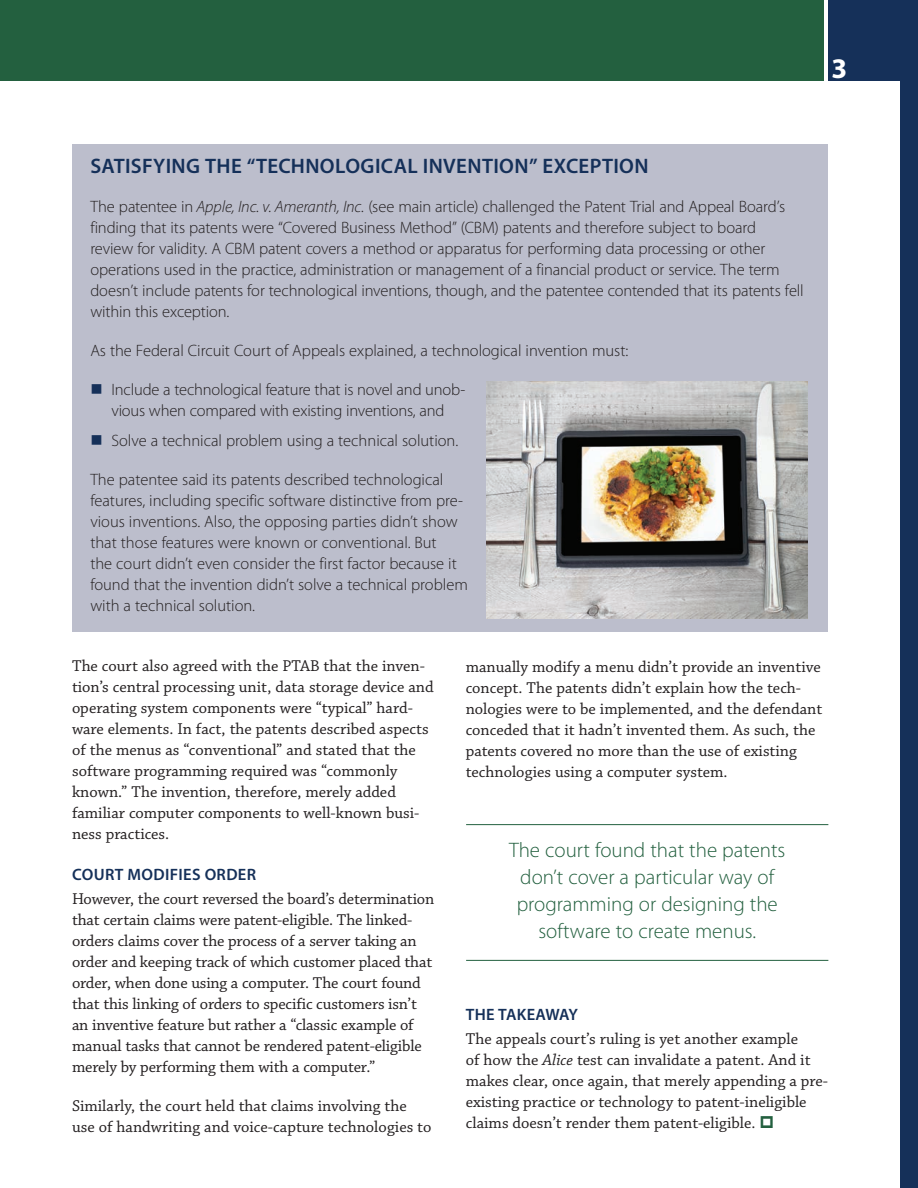
<style>
.page{position:relative;width:918px;height:1188px;background:#fff}
.page>*{position:absolute;margin:0;border:0;box-sizing:border-box;transform-origin:0 0}
.t1{font:700 28.5px "Myriad Pro";color:#fff}
.t2{font:300 21px/27px "Myriad Pro";color:#23603f;text-align:center}
.t3{font:600 21px "Myriad Pro";letter-spacing:.015em;color:#153059}
.t4{font:16.5px/21px "Chaparral Pro";color:#231f20}
.t5{font:300 16.5px/21px "Myriad Pro";letter-spacing:-.005em;color:#231f20}
.t6{font:600 16.5px "Myriad Pro";letter-spacing:.02em;color:#153059}
.s1{font-style:italic}
.s2{color:#153059}
</style>
<div class="page">
<div style="left:0;top:0;width:824px;height:81px;background:#23603f"></div>
<div style="left:828px;top:0;width:90px;height:81px;background:#153059"></div>
<div style="left:900px;top:72px;width:18px;height:1116px;background:#153059"></div>
<div style="left:72px;top:144px;width:756px;height:488px;background:#bcbecc"></div>
<hr style="left:466px;top:824px;width:362px;height:1px;background:#23603f">
<hr style="left:466px;top:960px;width:362px;height:1px;background:#23603f">
<img style="left:487px;top:382px;width:320px;height:236px">
<h1 class="t1" style="left:831px;top:50px;width:17px">3</h1>
<p class="t3" style="left:91px;top:153px;width:560px">SATISFYING THE “TECHNOLOGICAL INVENTION” EXCEPTION</p>
<p class="t5" style="left:90px;top:197px;width:715px">The patentee in <span class="s1">Apple, Inc. v. Ameranth, Inc.</span> (see main article) challenged the Patent Trial and Appeal Board’s finding that its patents were “Covered Business Method” (CBM) patents and therefore subject to board<br>review for validity. A CBM patent covers a method or apparatus for performing data processing or other operations used in the practice, administration or management of a financial product or service. The term doesn’t include patents for technological inventions, though, and the patentee contended that its patents fell within this exception.</p>
<p class="t5" style="left:90px;top:341px;width:540px">As the Federal Circuit Court of Appeals explained, a technological invention must:</p>
<p class="t5" style="left:90px;top:380px;width:376px;text-align:center"><span class="s2">■</span> Include a technological feature that is novel and unob&shy;vious when compared with existing inventions, and</p>
<p class="t5" style="left:90px;top:431px;width:369px"><span class="s2">■</span> Solve a technical problem using a technical solution.</p>
<p class="t5" style="left:90px;top:470px;width:379px">The patentee said its patents described technological features, including specific software distinctive from pre&shy;vious inventions. Also, the opposing parties didn’t show that those features were known or conventional. But<br>the court didn’t even consider the first factor because it found that the invention didn’t solve a technical problem with a technical solution.</p>
<p class="t4" style="left:72px;top:656px;width:363px">The court also agreed with the PTAB that the inven&shy;tion’s central processing unit, data storage device and operating system components were “typical” hard&shy;ware elements. In fact, the patents described aspects of the menus as “conventional” and stated that the software programming required was “commonly known.” The invention, therefore, merely added familiar computer components to well-known busi&shy;ness practices.</p>
<p class="t6" style="left:72px;top:864px;width:186px">COURT MODIFIES ORDER</p>
<p class="t4" style="left:72px;top:889px;width:364px">However, the court reversed the board’s determination that certain claims were patent-eligible. The linked&shy;orders claims cover the process of a server taking an order and keeping track of which customer placed that order, when done using a computer. The court found that this linking of orders to specific customers isn’t an inventive feature but rather a “classic example of manual tasks that cannot be rendered patent-eligible merely by performing them with a computer.”</p>
<p class="t4" style="left:72px;top:1096px;width:361px">Similarly, the court held that claims involving the use of handwriting and voice-capture technologies to</p>
<p class="t4" style="left:466px;top:656px;width:358px">manually modify a menu didn’t provide an inventive concept. The patents didn’t explain how the tech&shy;nologies were to be implemented, and the defendant conceded that it hadn’t invented them. As such, the patents covered no more than the use of existing technologies using a computer system.</p>
<p class="t2" style="left:509px;top:836px;width:278px">The court found that the patents don’t cover a particular way of programming or designing the software to create menus.</p>
<p class="t6" style="left:466px;top:1004px;width:114px">THE TAKEAWAY</p>
<p class="t4" style="left:466px;top:1029px;width:364px">The appeals court’s ruling is yet another example<br>of how the <span class="s1">Alice</span> test can invalidate a patent. And it makes clear, once again, that merely appending a pre&shy;existing practice or technology to patent-ineligible claims doesn’t render them patent-eligible.</p>
</div>
